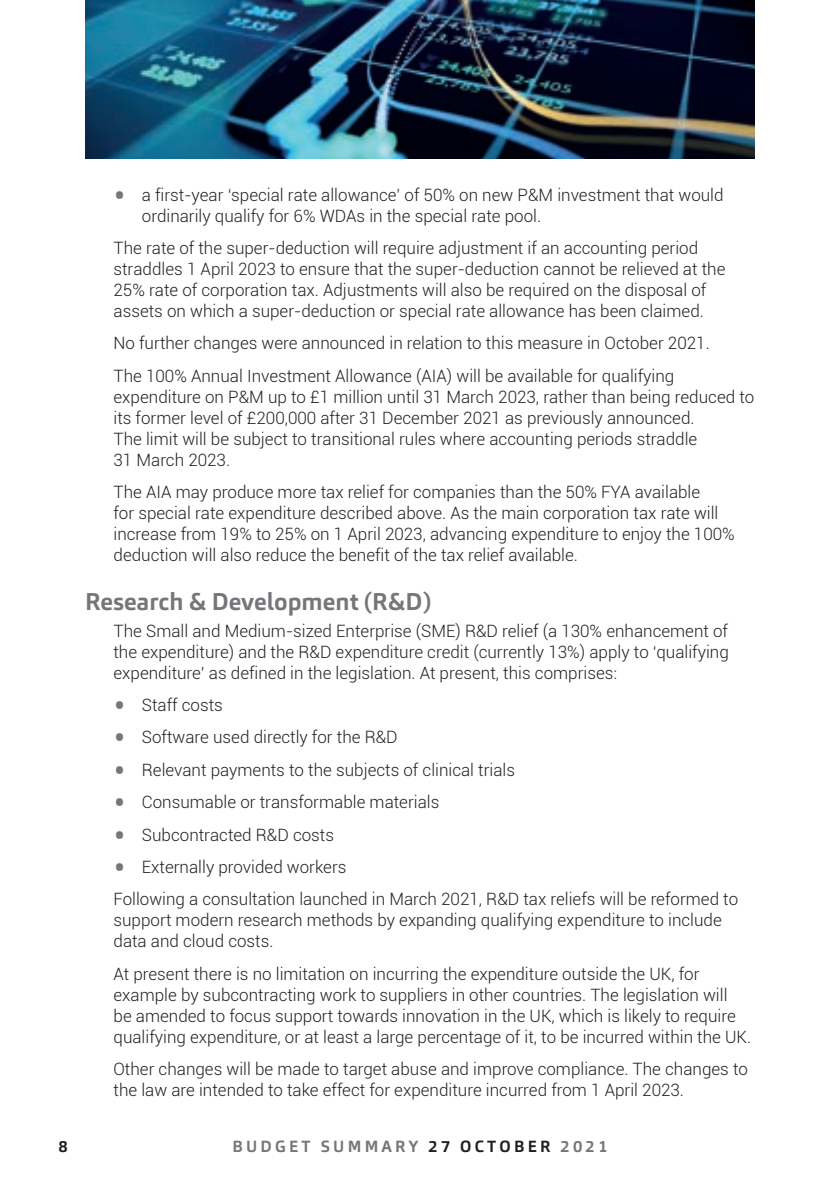
<style>
.page{position:relative;width:840px;height:1191px;background:#fff}
.page>*{position:absolute;margin:0;border:0;box-sizing:border-box;transform-origin:0 0}
.t1{font:700 24px "Carnac";color:#757679}
.t2{font:300 17px/21px "Roboto";color:#231f20}
.t3{font:700 16px "Carnac";letter-spacing:.2em;color:#757679}
.t4{font:700 16px "Carnac";color:#231f20}
.s1{font-size:38px;color:#757679}
.s2{color:#231f20}
</style>
<div class="page">
<img style="left:85px;top:0;width:669px;height:159px">
<p class="t2" style="left:142px;top:183px;width:583px;text-indent:-28px"><span class="s1">•</span> a first-year ‘special rate allowance’ of 50% on new P&amp;M investment that would ordinarily qualify for 6% WDAs in the special rate pool.</p>
<p class="t2" style="left:113px;top:237px;width:613px">The rate of the super-deduction will require adjustment if an accounting period straddles 1 April 2023 to ensure that the super-deduction cannot be relieved at the 25% rate of corporation tax. Adjustments will also be required on the disposal of assets on which a super-deduction or special rate allowance has been claimed.</p>
<p class="t2" style="left:113px;top:326px;width:597px;line-height:32.4px">No further changes were announced in relation to this measure in October 2021.<br>The 100% Annual Investment Allowance (AIA) will be available for qualifying</p>
<p class="t2" style="left:113px;top:385px;width:642px">expenditure on P&amp;M up to £1 million until 31 March 2023, rather than being reduced to its former level of £200,000 after 31 December 2021 as previously announced.<br>The limit will be subject to transitional rules where accounting periods straddle<br>31 March 2023.</p>
<p class="t2" style="left:113px;top:481px;width:622px">The AIA may produce more tax relief for companies than the 50% FYA available<br>for special rate expenditure described above. As the main corporation tax rate will increase from 19% to 25% on 1 April 2023, advancing expenditure to enjoy the 100% deduction will also reduce the benefit of the tax relief available.</p>
<h1 class="t1" style="left:85px;top:586px;width:348px">Research &amp; Development (R&amp;D)</h1>
<p class="t2" style="left:113px;top:619px;width:616px;text-align:justify">The Small and Medium-sized Enterprise (SME) R&amp;D relief (a 130% enhancement of the expenditure) and the R&amp;D expenditure credit (currently 13%) apply to ‘qualifying expenditure’ as defined in the legislation. At present, this comprises:</p>
<p class="t2" style="left:113px;top:694px;width:111px"><span class="s1">•</span> Staff costs</p>
<p class="t2" style="left:113px;top:726px;width:285px"><span class="s1">•</span> Software used directly for the R&amp;D</p>
<p class="t2" style="left:113px;top:758px;width:403px"><span class="s1">•</span> Relevant payments to the subjects of clinical trials</p>
<p class="t2" style="left:113px;top:791px;width:327px"><span class="s1">•</span> Consumable or transformable materials</p>
<p class="t2" style="left:113px;top:823px;width:222px"><span class="s1">•</span> Subcontracted R&amp;D costs</p>
<p class="t2" style="left:113px;top:850px;width:626px;line-height:32.4px"><span class="s1">•</span> Externally provided workers<br>Following a consultation launched in March 2021, R&amp;D tax reliefs will be reformed to</p>
<p class="t2" style="left:113px;top:909px;width:609px">support modern research methods by expanding qualifying expenditure to include data and cloud costs.</p>
<p class="t2" style="left:113px;top:962px;width:638px">At present there is no limitation on incurring the expenditure outside the UK, for example by subcontracting work to suppliers in other countries. The legislation will<br>be amended to focus support towards innovation in the UK, which is likely to require qualifying expenditure, or at least a large percentage of it, to be incurred within the UK.</p>
<p class="t2" style="left:113px;top:1057px;width:635px">Other changes will be made to target abuse and improve compliance. The changes to the law are intended to take effect for expenditure incurred from 1 April 2023.</p>
<p class="t4" style="left:59px;top:1136px;width:11px">8</p>
<p class="t3" style="left:232px;top:1136px;width:376px">BUDGET SUMMARY <span class="s2">27 OCTOBER</span> 2021</p>
</div>
